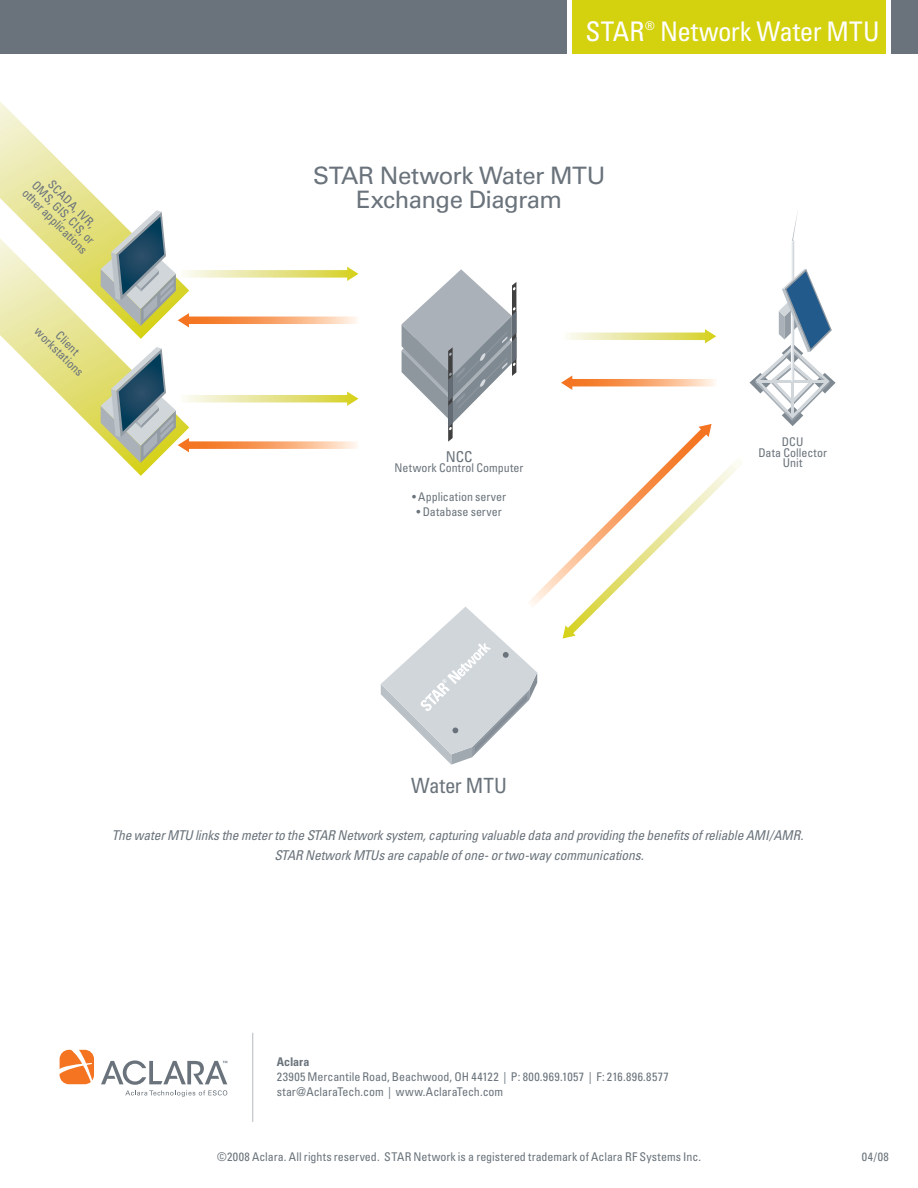
<style>
.page{position:relative;width:918px;height:1188px;background:#fff}
.page>*{position:absolute;margin:0;border:0;box-sizing:border-box;transform-origin:0 0}
.t1{font:condensed 27px "Univers";letter-spacing:-.01em;color:#fff}
.t2{font:24px/24px "Univers";letter-spacing:-.02em;color:#6a737b;text-align:center}
.t3{font:condensed 21px "Univers";letter-spacing:-.01em;color:#6a737b}
.t4{font:condensed 15px "Univers";color:#6a737b}
.t5{font:italic condensed 13.5px/19.5px "Univers";letter-spacing:-.01em;color:#6a737b;text-align:center}
.t6{font:condensed 12px/10.5px "Univers";color:#6a737b;text-align:center}
.t7{font:700 condensed 12px "Univers";letter-spacing:-.005em;color:#6a737b}
.t8{font:condensed 12px "Univers";color:#fff}
</style>
<div class="page">
<div style="left:0;top:0;width:567px;height:54px;background:#6a737b"></div>
<div style="left:572px;top:0;width:314px;height:54px;background:#d4d10f"></div>
<div style="left:891px;top:0;width:27px;height:54px;background:#6a737b"></div>
<svg style="left:0;top:102px;width:109px;height:109px"></svg>
<svg style="left:101px;top:210px;width:258px;height:115px"></svg>
<svg style="left:0;top:211px;width:189px;height:265px"></svg>
<svg style="left:101px;top:347px;width:258px;height:116px"></svg>
<svg style="left:381px;top:212px;width:455px;height:553px"></svg>
<hr style="left:252px;top:1033px;width:1px;height:89px;background:#bbc2c8">
<svg style="left:101px;top:1060px;width:126px;height:37px"></svg>
<svg style="left:60px;top:1050px;width:34px;height:34px"></svg>
<p class="t6" style="left:49px;top:166px;width:88px;line-height:24px;rotate:45deg">SCADA, IVR, other applications</p>
<p class="t6" style="left:37px;top:180px;width:84px;rotate:45deg">OMS, GIS, CIS, or</p>
<p class="t6" style="left:40px;top:326px;width:65px;rotate:45deg">workstations</p>
<p class="t6" style="left:61px;top:331px;width:29px;rotate:45deg">Client</p>
<h1 class="t1" style="left:586px;top:21px;width:61px">STAR</h1>
<p class="t8" style="left:645px;top:22px;width:11px">®</p>
<h1 class="t1" style="left:660px;top:21px;width:221px">Network Water MTU</h1>
<h2 class="t2" style="left:313px;top:166px;width:294px">STAR Network Water MTU<br>Exchange Diagram</h2>
<p class="t4" style="left:446px;top:451px;width:28px">NCC</p>
<p class="t6" style="left:395px;top:464px;width:130px">Network Control Computer</p>
<p class="t6" style="left:412px;top:493px;width:96px">• Application server</p>
<p class="t6" style="left:417px;top:507px;width:87px">• Database server</p>
<p class="t6" style="left:758px;top:438px;width:70px">DCU<br>Data Collector<br>Unit</p>
<h3 class="t3" style="left:411px;top:777px;width:97px">Water MTU</h3>
<p class="t5" style="left:112px;top:827px;width:693px">The water MTU links the meter to the STAR Network system, capturing valuable data and providing the benefits of reliable AMI/AMR.<br>STAR Network MTUs are capable of one- or two-way communications.</p>
<p class="t7" style="left:277px;top:1057px;width:34px">Aclara</p>
<p class="t6" style="left:277px;top:1070px;width:393px;line-height:15px;text-align:left">23905 Mercantile Road, Beachwood, OH 44122 | P: 800.969.1057 | F: 216.896.8577 star@AclaraTech.com | www.AclaraTech.com</p>
<p class="t6" style="left:217px;top:1152px;width:485px">©2008 Aclara. All rights reserved. STAR Network is a registered trademark of Aclara RF Systems Inc.</p>
<p class="t6" style="left:862px;top:1152px;width:28px">04/08</p>
</div>
